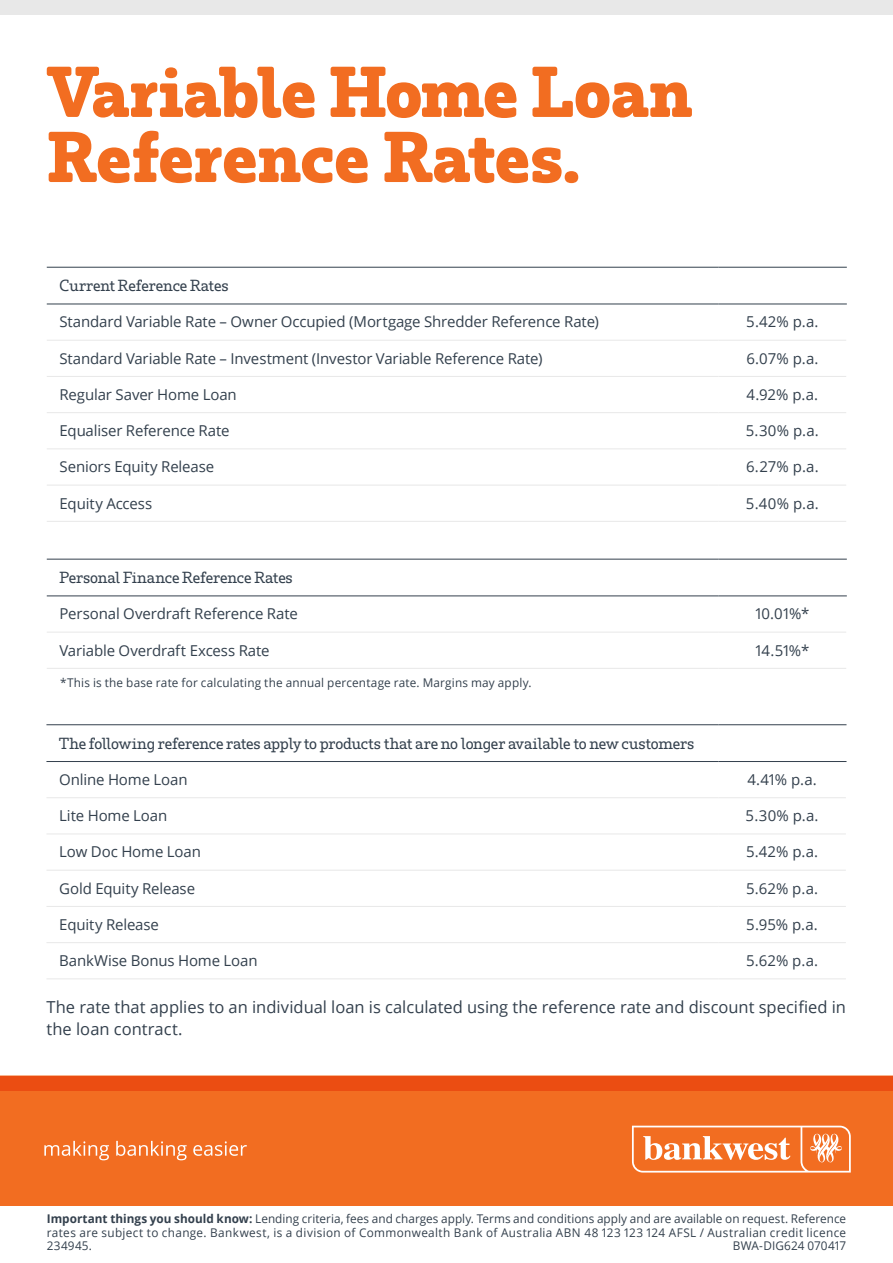
<style>
.page{position:relative;width:893px;height:1263px;background:#fff}
.page>*{position:absolute;margin:0;border:0;box-sizing:border-box;transform-origin:0 0}
.t1{font:700 66.9px/65.1px "Bankwest Serif";letter-spacing:-.01em;color:#f26d21}
.t2{font:16.5px/22.5px "Open Sans";color:#33404d}
.t3{font:15px "Open Sans";letter-spacing:-.01em;color:#33404d}
.t4{font:15px "Bankwest Serif";letter-spacing:-.01em;color:#33404d}
.t5{font:12px/13.5px "Open Sans";letter-spacing:.015em;color:#33404d;text-align:justify}
.s1{font-weight:700}
</style>
<div class="page">
<hr style="left:47px;top:340px;width:672px;height:1px;background:#e8e8e8">
<hr style="left:719px;top:340px;width:127px;height:1px;background:#e8e8e8">
<hr style="left:47px;top:376px;width:672px;height:1px;background:#e8e8e8">
<hr style="left:47px;top:412px;width:672px;height:1px;background:#e8e8e8">
<hr style="left:719px;top:376px;width:127px;height:1px;background:#e8e8e8">
<hr style="left:719px;top:412px;width:127px;height:1px;background:#e8e8e8">
<hr style="left:47px;top:449px;width:672px;height:1px;background:#e8e8e8">
<hr style="left:719px;top:449px;width:127px;height:1px;background:#e8e8e8">
<hr style="left:47px;top:485px;width:672px;height:1px;background:#e8e8e8">
<hr style="left:47px;top:521px;width:672px;height:1px;background:#e8e8e8">
<hr style="left:719px;top:485px;width:127px;height:1px;background:#e8e8e8">
<hr style="left:719px;top:521px;width:127px;height:1px;background:#e8e8e8">
<hr style="left:47px;top:267px;width:672px;height:1px;background:#33404d">
<hr style="left:719px;top:267px;width:128px;height:1px;background:#33404d">
<hr style="left:47px;top:304px;width:672px;height:1px;background:#33404d">
<hr style="left:719px;top:304px;width:128px;height:1px;background:#33404d">
<hr style="left:46px;top:797px;width:672px;height:1px;background:#e8e8e8">
<hr style="left:718px;top:797px;width:128px;height:1px;background:#e8e8e8">
<hr style="left:46px;top:834px;width:672px;height:1px;background:#e8e8e8">
<hr style="left:718px;top:834px;width:128px;height:1px;background:#e8e8e8">
<hr style="left:46px;top:870px;width:672px;height:1px;background:#e8e8e8">
<hr style="left:718px;top:870px;width:128px;height:1px;background:#e8e8e8">
<hr style="left:46px;top:906px;width:672px;height:1px;background:#e8e8e8">
<hr style="left:718px;top:906px;width:128px;height:1px;background:#e8e8e8">
<hr style="left:46px;top:942px;width:672px;height:1px;background:#e8e8e8">
<hr style="left:46px;top:978px;width:672px;height:1px;background:#e8e8e8">
<hr style="left:718px;top:942px;width:128px;height:1px;background:#e8e8e8">
<hr style="left:718px;top:978px;width:128px;height:1px;background:#e8e8e8">
<hr style="left:46px;top:724px;width:672px;height:1px;background:#33404d">
<hr style="left:718px;top:724px;width:128px;height:1px;background:#33404d">
<hr style="left:46px;top:761px;width:672px;height:1px;background:#33404d">
<hr style="left:718px;top:761px;width:128px;height:1px;background:#33404d">
<div style="left:0;top:0;width:893px;height:15px;background:#e8e8e8"></div>
<div style="left:0;top:1076px;width:893px;height:129px;background:#f26d21"></div>
<svg style="left:632px;top:1126px;width:219px;height:46px"></svg>
<svg style="left:44px;top:1141px;width:65px;height:19px"></svg>
<svg style="left:116px;top:1141px;width:71px;height:19px"></svg>
<svg style="left:193px;top:1141px;width:54px;height:15px"></svg>
<div style="left:0;top:1076px;width:893px;height:15px;background:#eb4d12"></div>
<hr style="left:47px;top:632px;width:672px;height:1px;background:#e8e8e8">
<hr style="left:719px;top:632px;width:127px;height:1px;background:#e8e8e8">
<hr style="left:47px;top:668px;width:672px;height:1px;background:#e8e8e8">
<hr style="left:719px;top:668px;width:127px;height:1px;background:#e8e8e8">
<hr style="left:47px;top:559px;width:672px;height:1px;background:#33404d">
<hr style="left:719px;top:559px;width:128px;height:1px;background:#33404d">
<hr style="left:47px;top:595px;width:672px;height:1px;background:#33404d">
<hr style="left:719px;top:595px;width:128px;height:1px;background:#33404d">
<h1 class="t1" style="left:47px;top:63px;width:647px">Variable Home Loan<br>Reference Rates.</h1>
<p class="t4" style="left:60px;top:278px;width:171px">Current Reference Rates</p>
<p class="t3" style="left:60px;top:312px;width:541px">Standard Variable Rate – Owner Occupied (Mortgage Shredder Reference Rate)</p>
<p class="t3" style="left:746px;top:312px;width:74px">5.42% p.a.</p>
<p class="t3" style="left:60px;top:348px;width:484px">Standard Variable Rate – Investment (Investor Variable Reference Rate)</p>
<p class="t3" style="left:746px;top:348px;width:74px">6.07% p.a.</p>
<p class="t3" style="left:60px;top:384px;width:179px">Regular Saver Home Loan</p>
<p class="t3" style="left:747px;top:384px;width:73px">4.92% p.a.</p>
<p class="t3" style="left:60px;top:420px;width:172px">Equaliser Reference Rate</p>
<p class="t3" style="left:746px;top:420px;width:74px">5.30% p.a.</p>
<p class="t3" style="left:60px;top:457px;width:156px">Seniors Equity Release</p>
<p class="t3" style="left:746px;top:457px;width:74px">6.27% p.a.</p>
<p class="t3" style="left:60px;top:493px;width:94px">Equity Access</p>
<p class="t3" style="left:746px;top:493px;width:74px">5.40% p.a.</p>
<p class="t4" style="left:60px;top:570px;width:235px">Personal Finance Reference Rates</p>
<p class="t3" style="left:60px;top:604px;width:240px">Personal Overdraft Reference Rate</p>
<p class="t3" style="left:755px;top:604px;width:55px">10.01%*</p>
<p class="t3" style="left:60px;top:640px;width:212px">Variable Overdraft Excess Rate</p>
<p class="t3" style="left:755px;top:640px;width:55px">14.51%*</p>
<p class="t5" style="left:60px;top:676px;width:473px">*This is the base rate for calculating the annual percentage rate. Margins may apply.</p>
<p class="t4" style="left:59px;top:736px;width:637px">The following reference rates apply to products that are no longer available to new customers</p>
<p class="t3" style="left:59px;top:769px;width:130px">Online Home Loan</p>
<p class="t3" style="left:747px;top:769px;width:71px">4.41% p.a.</p>
<p class="t3" style="left:59px;top:805px;width:110px">Lite Home Loan</p>
<p class="t3" style="left:746px;top:805px;width:74px">5.30% p.a.</p>
<p class="t3" style="left:59px;top:842px;width:143px">Low Doc Home Loan</p>
<p class="t3" style="left:746px;top:842px;width:74px">5.42% p.a.</p>
<p class="t3" style="left:59px;top:878px;width:137px">Gold Equity Release</p>
<p class="t3" style="left:746px;top:878px;width:74px">5.62% p.a.</p>
<p class="t3" style="left:59px;top:914px;width:101px">Equity Release</p>
<p class="t3" style="left:746px;top:914px;width:73px">5.95% p.a.</p>
<p class="t3" style="left:59px;top:950px;width:200px">BankWise Bonus Home Loan</p>
<p class="t3" style="left:746px;top:950px;width:74px">5.62% p.a.</p>
<p class="t2" style="left:46px;top:995px;width:801px">The rate that applies to an individual loan is calculated using the reference rate and discount specified in the loan contract.</p>
<p class="t5" style="left:47px;top:1212px;width:801px"><span class="s1">Important things you should know:</span> Lending criteria, fees and charges apply. Terms and conditions apply and are available on request. Reference rates are subject to change. Bankwest, is a division of Commonwealth Bank of Australia ABN 48 123 123 124 AFSL / Australian credit licence 234945.</p>
<p class="t5" style="left:733px;top:1239px;width:115px">BWA-DIG624 070417</p>
</div>
